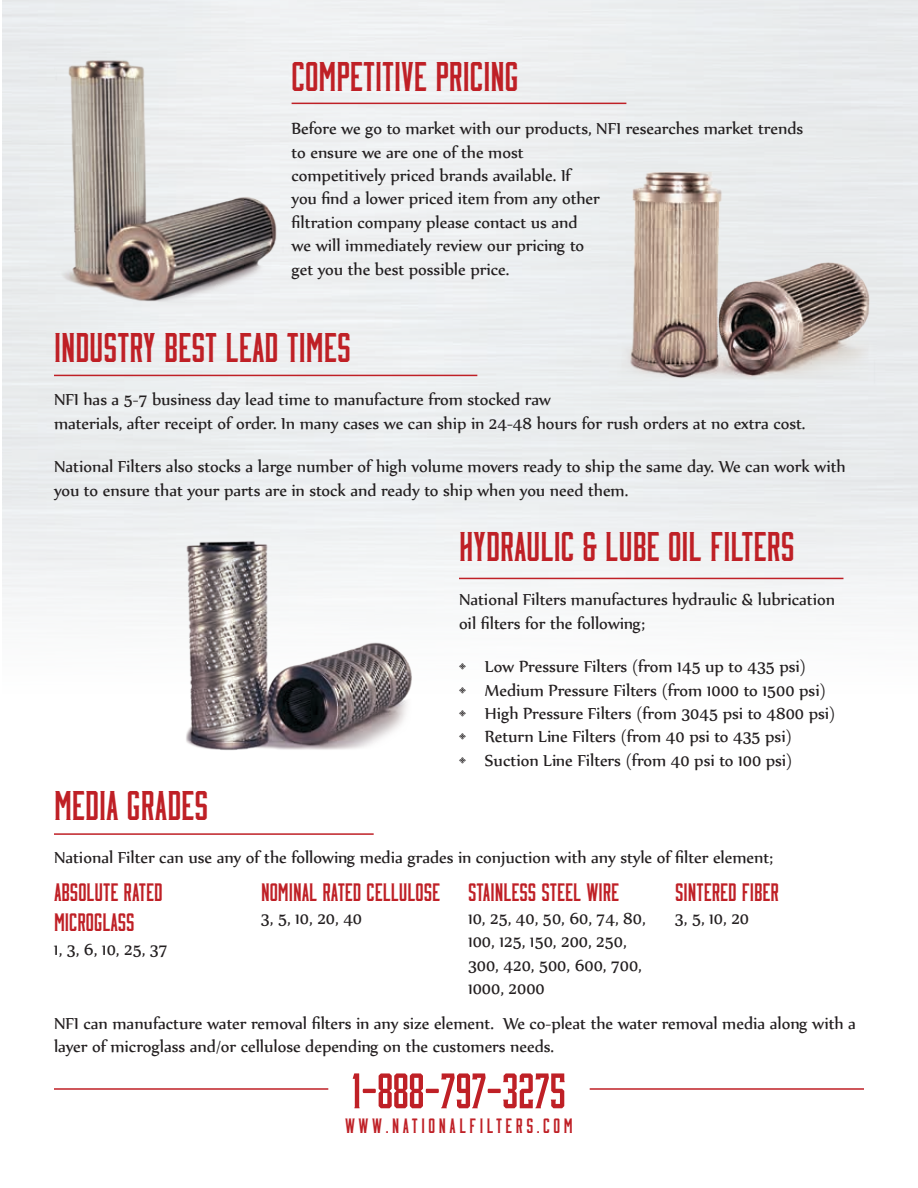
<style>
.page{position:relative;width:918px;height:1188px;background:#fff}
.page>*{position:absolute;margin:0;border:0;box-sizing:border-box;transform-origin:0 0}
.t1{font:50.4px "Moonshiner Round";color:#bf2026}
.t2{font:42px "Moonshiner Round";color:#bf2026}
.t3{font:25.5px/30.6px "Moonshiner Round";color:#bf2026}
.t4{font:21px "Moonshiner Round";letter-spacing:.17em;color:#bf2026}
.t5{font:19.5px/23.4px "Nyala";color:#231f20}
</style>
<div class="page">
<img style="left:181px;top:533px;width:234px;height:218px">
<img style="left:54px;top:51px;width:230px;height:259px">
<img style="left:613px;top:159px;width:265px;height:229px">
<hr style="left:54px;top:375px;width:423px;height:1px;background:#bf2026">
<hr style="left:459px;top:578px;width:384px;height:1px;background:#bf2026">
<hr style="left:292px;top:103px;width:334px;height:1px;background:#bf2026">
<hr style="left:54px;top:833px;width:320px;height:2px;background:#bf2026">
<hr style="left:54px;top:1088px;width:274px;height:2px;background:#bf2026">
<hr style="left:590px;top:1088px;width:274px;height:2px;background:#bf2026">
<h2 class="t2" style="left:292px;top:58px;width:229px">COMPETITIVE PRICING</h2>
<p class="t5" style="left:292px;top:116px;width:513px">Before we go to market with our products, NFI researches market trends to ensure we are one of the most<br>competitively priced brands available. If<br>you find a lower priced item from any other<br>filtration company please contact us and<br>we will immediately review our pricing to<br>get you the best possible price.</p>
<h2 class="t2" style="left:54px;top:329px;width:298px">INDUSTRY BEST LEAD TIMES</h2>
<p class="t5" style="left:54px;top:387px;width:753px">NFI has a 5-7 business day lead time to manufacture from stocked raw<br>materials, after receipt of order. In many cases we can ship in 24-48 hours for rush orders at no extra cost.</p>
<p class="t5" style="left:54px;top:454px;width:793px">National Filters also stocks a large number of high volume movers ready to ship the same day. We can work with you to ensure that your parts are in stock and ready to ship when you need them.</p>
<h2 class="t2" style="left:459px;top:529px;width:337px">HYDRAULIC &amp; LUBE OIL FILTERS</h2>
<p class="t5" style="left:459px;top:587px;width:378px">National Filters manufactures hydraulic &amp; lubrication oil filters for the following;</p>
<p class="t5" style="left:459px;top:654px;width:349px">• Low Pressure Filters (from 145 up to 435 psi)</p>
<p class="t5" style="left:459px;top:678px;width:369px">• Medium Pressure Filters (from 1000 to 1500 psi)</p>
<p class="t5" style="left:459px;top:701px;width:378px">• High Pressure Filters (from 3045 psi to 4800 psi)</p>
<p class="t5" style="left:459px;top:724px;width:335px">• Return Line Filters (from 40 psi to 435 psi)</p>
<p class="t5" style="left:459px;top:748px;width:335px">• Suction Line Filters (from 40 psi to 100 psi)</p>
<h2 class="t2" style="left:54px;top:787px;width:156px">MEDIA GRADES</h2>
<p class="t5" style="left:54px;top:845px;width:720px">National Filter can use any of the following media grades in conjuction with any style of filter element;</p>
<h3 class="t3" style="left:54px;top:877px;width:110px">ABSOLUTE RATED<br>MICROGLASS</h3>
<p class="t5" style="left:54px;top:937px;width:115px">1, 3, 6, 10, 25, 37</p>
<h3 class="t3" style="left:261px;top:877px;width:181px">NOMINAL RATED CELLULOSE</h3>
<p class="t5" style="left:261px;top:906px;width:103px">3, 5, 10, 20, 40</p>
<h3 class="t3" style="left:468px;top:877px;width:153px">STAINLESS STEEL WIRE</h3>
<p class="t5" style="left:468px;top:906px;width:179px">10, 25, 40, 50, 60, 74, 80,<br>100, 125, 150, 200, 250,<br>300, 420, 500, 600, 700,<br>1000, 2000</p>
<h3 class="t3" style="left:675px;top:877px;width:106px">SINTERED FIBER</h3>
<p class="t5" style="left:675px;top:906px;width:76px">3, 5, 10, 20</p>
<p class="t5" style="left:54px;top:1011px;width:803px">NFI can manufacture water removal filters in any size element. We co-pleat the water removal media along with a layer of microglass and/or cellulose depending on the customers needs.</p>
<h1 class="t1" style="left:352px;top:1069px;width:216px">1-888-797-3275</h1>
<p class="t4" style="left:345px;top:1117px;width:229px">WWW.NATIONALFILTERS.COM</p>
</div>
